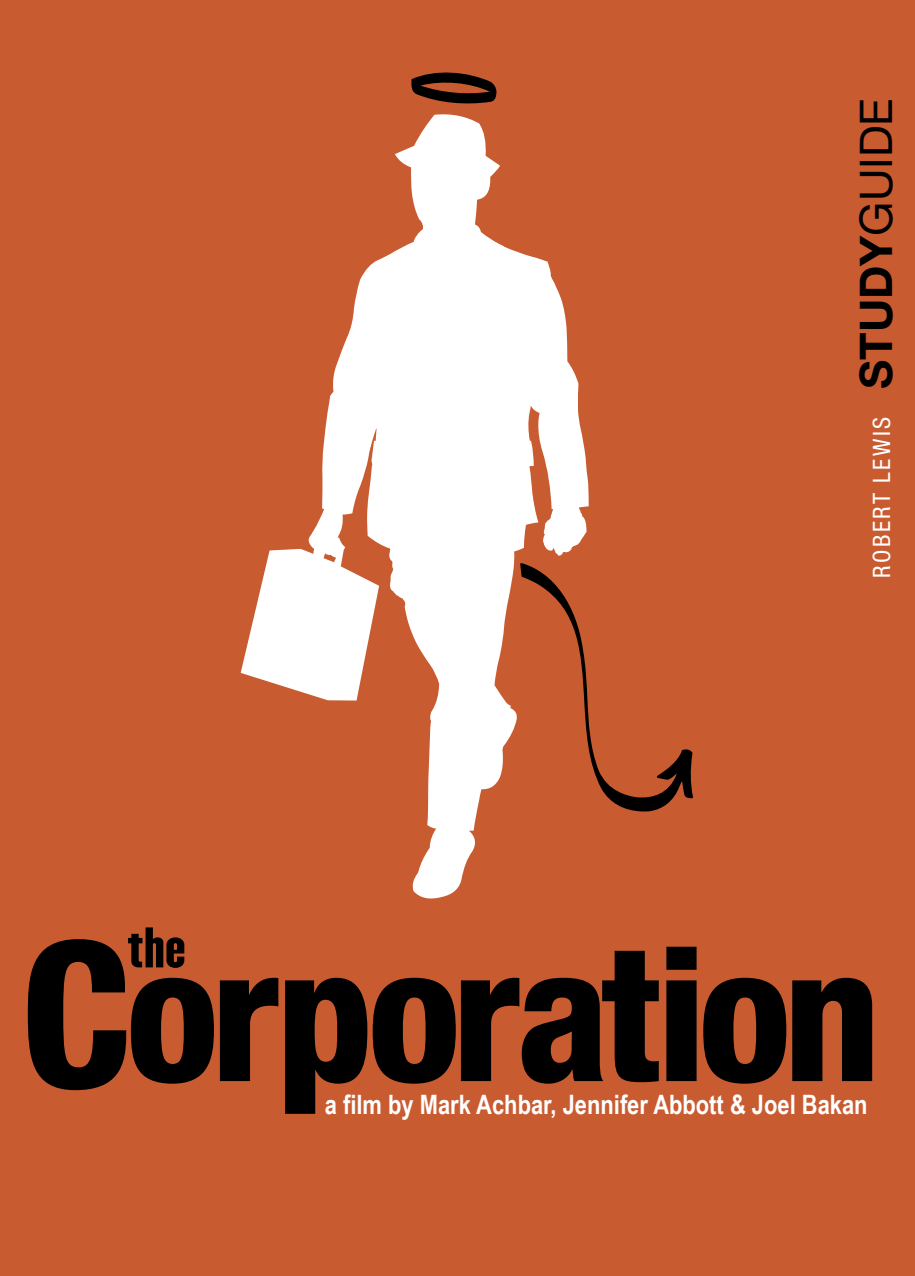
<style>
.page{position:relative;width:915px;height:1276px;background:#fff}
.page>*{position:absolute;margin:0;border:0;box-sizing:border-box;transform-origin:0 0}
.t1{font:700 45px "Helvetica Neue";color:#000}
.t2{font:700 26.7px "Arial Narrow";color:#fff}
.t3{font:condensed 24px "Helvetica Neue";letter-spacing:.1em;color:#fff}
.s1{font-weight:400}
</style>
<div class="page">
<div style="left:0;top:0;width:914px;height:1276px;background:#c95b31"></div>
<svg style="left:240px;top:114px;width:348px;height:785px"></svg>
<svg style="left:411px;top:72px;width:85px;height:32px"></svg>
<svg style="left:520px;top:563px;width:173px;height:248px"></svg>
<svg style="left:28px;top:927px;width:186px;height:163px"></svg>
<svg style="left:220px;top:977px;width:58px;height:104px"></svg>
<svg style="left:285px;top:977px;width:170px;height:136px"></svg>
<svg style="left:461px;top:951px;width:197px;height:132px"></svg>
<svg style="left:666px;top:946px;width:30px;height:135px;background:#130804"></svg>
<svg style="left:703px;top:977px;width:83px;height:106px"></svg>
<svg style="left:792px;top:977px;width:79px;height:104px"></svg>
<p class="t1" style="left:847px;top:389px;width:292px;rotate:-90deg">STUDY<span class="s1">GUIDE</span></p>
<p class="t3" style="left:867px;top:578px;width:162px;rotate:-90deg">ROBERT LEWIS</p>
<p class="t2" style="left:325px;top:1089px;width:544px">a film by Mark Achbar, Jennifer Abbott &amp; Joel Bakan</p>
</div>
